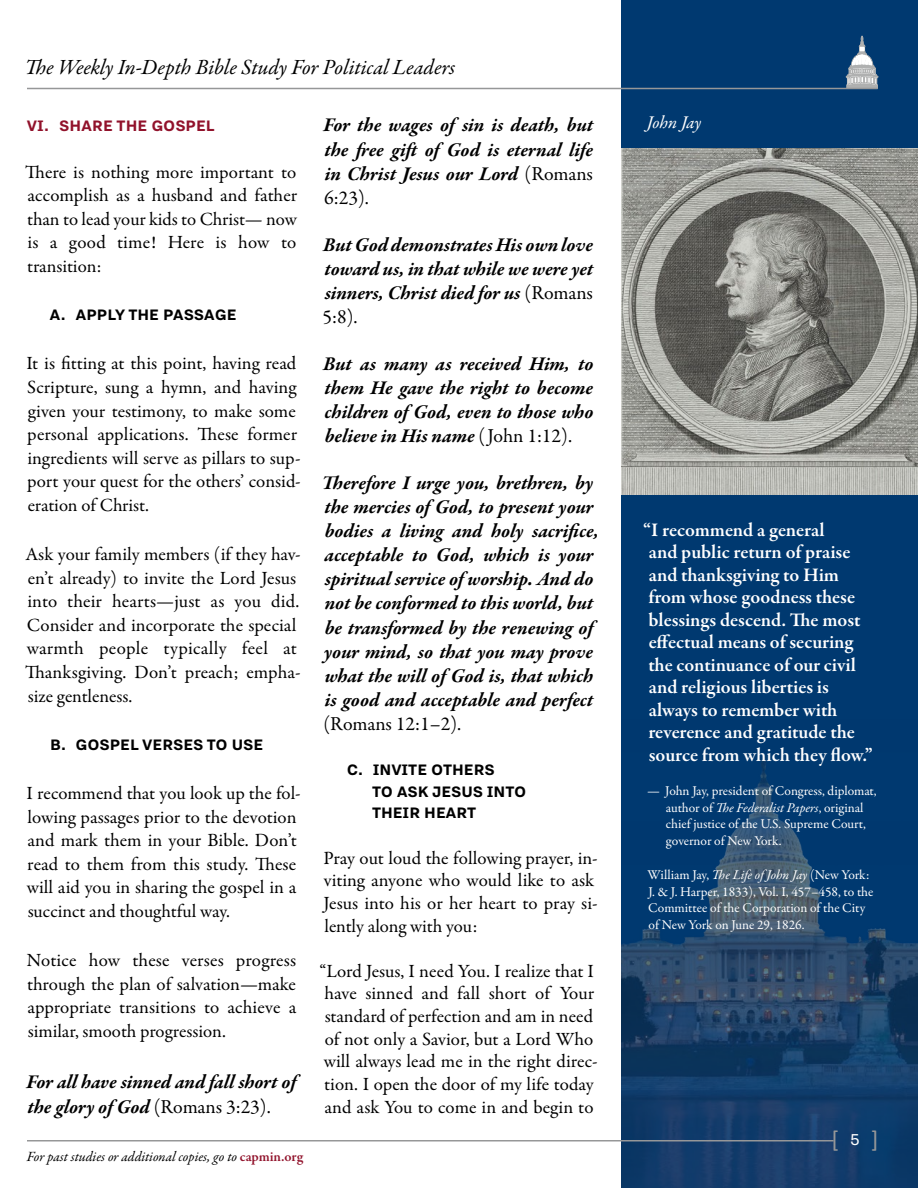
<style>
.page{position:relative;width:918px;height:1188px;background:#fff}
.page>*{position:absolute;margin:0;border:0;box-sizing:border-box;transform-origin:0 0}
.t1{font:24px "Calibri";color:#969798}
.t2{font:italic 21.75px "Garamond Premr Pro";letter-spacing:-.005em;color:#000}
.Scripture_Bold_Italic{font:italic 700 19.8px/24.2px "Garamond Premr Pro";letter-spacing:-.005em;color:#000}
.Body{font:italic 700 19.8px/24.2px "Garamond Premr Pro";letter-spacing:-.005em;color:#000;text-align:justify}
.t3{font:600 19.5px/22.5px "Garamond Premr Pro";letter-spacing:-.005em;color:#fff}
.Body-2{font:18.75px/23.5px "Garamond Premr Pro";color:#000}
.t4{font:700 18.75px/21.9px "Nitti Grotesk";color:#000}
.t5{font:700 18.75px "Nitti Grotesk";color:#91122b}
.Name{font:italic 18px "Garamond Premr Pro";letter-spacing:-.015em;color:#fff}
.t6{font:italic 14.1px "Garamond Premr Pro";letter-spacing:-.005em;color:#000}
.Source{font:13.5px/16.5px "Garamond Premr Pro";color:#fff}
.Attribution{font:13.5px/16.5px "Garamond Premr Pro";letter-spacing:-.005em;color:#fff}
.s1{font-weight:400;font-style:normal}
.s2{font-weight:600;font-style:normal;color:#91122b}
.s3{font-style:italic}
.s4{font-family:"Nitti Grotesk";font-size:19.5px;color:#fff}
</style>
<div class="page">
<img style="left:621px;top:0;width:297px;height:1188px">
<hr style="left:27px;top:1140px;width:807px;height:2px;background:#969798">
<svg style="left:846px;top:36px;width:32px;height:52px;background:#738ba3"></svg>
<hr style="left:27px;top:88px;width:851px;height:1px;background:#969798">
<img style="left:621px;top:148px;width:297px;height:347px">
<p class="t2" style="left:25px;top:54px;width:432px">The Weekly In-Depth Bible Study For Political Leaders</p>
<p class="t5" style="left:27px;top:116px;width:189px">VI. SHARE THE GOSPEL</p>
<p class="Body-2" style="left:25px;top:160px;width:274px;text-align:justify">There is nothing more important to accomplish as a husband and father than to lead your kids to Christ— now is a good time! Here is how to transition:</p>
<p class="t4" style="left:49px;top:303px;width:189px">A. APPLY THE PASSAGE</p>
<p class="Body-2" style="left:27px;top:352px;width:276px">It is fitting at this point, having read Scripture, sung a hymn, and having given your testimony, to make some personal applications. These former ingredients will serve as pillars to sup&shy;port your quest for the others’ consid&shy;eration of Christ.</p>
<p class="Body-2" style="left:25px;top:543px;width:277px">Ask your family members (if they hav&shy;en’t already) to invite the Lord Jesus into their hearts—just as you did.<br>Consider and incorporate the special warmth people typically feel at Thanksgiving. Don’t preach; empha&shy;size gentleness.</p>
<p class="t4" style="left:50px;top:733px;width:215px">B. GOSPEL VERSES TO USE</p>
<p class="Body-2" style="left:27px;top:782px;width:276px">I recommend that you look up the fol&shy;lowing passages prior to the devotion and mark them in your Bible. Don’t read to them from this study. These will aid you in sharing the gospel in a succinct and thoughtful way.</p>
<p class="Body-2" style="left:27px;top:949px;width:271px;text-align:justify">Notice how these verses progress through the plan of salvation—make appropriate transitions to achieve a similar, smooth progression.</p>
<p class="Scripture_Bold_Italic" style="left:26px;top:1070px;width:271px;line-height:25px">For all have sinned and fall short of the glory of God <span class="s1">(Romans 3:23).</span></p>
<p class="t6" style="left:27px;top:1148px;width:278px">For past studies or additional copies, go to <span class="s2">capmin.org</span></p>
<p class="Body" style="left:323px;top:114px;width:271px">For the wages of sin is death, but the free gift of God is eternal life in Christ Jesus our Lord <span class="s1">(Romans 6:23).</span></p>
<p class="Scripture_Bold_Italic" style="left:323px;top:233px;width:272px;text-align:justify">But God demonstrates His own love toward us, in that while we were yet sinners, Christ died for us <span class="s1">(Romans 5:8).</span></p>
<p class="Scripture_Bold_Italic" style="left:323px;top:352px;width:272px;text-align:justify">But as many as received Him, to them He gave the right to become children of God, even to those who believe in His name <span class="s1">(John 1:12).</span></p>
<p class="Scripture_Bold_Italic" style="left:322px;top:472px;width:278px">Therefore I urge you, brethren, by the mercies of God, to present your bodies a living and holy sacrifice, acceptable to God, which is your spiritual service of worship. And do not be conformed to this world, but be transformed by the renewing of your mind, so that you may prove what the will of God is, that which is good and acceptable and perfect <span class="s1">(Romans 12:1–2).</span></p>
<p class="t4" style="left:372px;top:758px;width:156px;text-indent:-25px">C. INVITE OTHERS<br>TO ASK JESUS INTO<br>THEIR HEART</p>
<p class="Body-2" style="left:323px;top:847px;width:276px;line-height:22.6px">Pray out loud the following prayer, in&shy;viting anyone who would like to ask Jesus into his or her heart to pray si&shy;lently along with you:</p>
<p class="Body-2" style="left:319px;top:960px;width:280px;line-height:22.6px">“Lord Jesus, I need You. I realize that I have sinned and fall short of Your standard of perfection and am in need of not only a Savior, but a Lord Who will always lead me in the right direc&shy;tion. I open the door of my life today and ask You to come in and begin to</p>
<p class="Name" style="left:647px;top:111px;width:56px">John Jay</p>
<p class="t3" style="left:643px;top:519px;width:231px">“I recommend a general<br>and public return of praise and thanksgiving to Him from whose goodness these blessings descend. The most effectual means of securing the continuance of our civil and religious liberties is always to remember with reverence and gratitude the source from which they flow.”</p>
<p class="Attribution" style="left:666px;top:783px;width:212px;text-indent:-19px">— John Jay, president of Congress, diplomat, author of <span class="s3">The Federalist Papers</span>, original chief justice of the U.S. Supreme Court, governor of New York.</p>
<p class="Source" style="left:647px;top:867px;width:228px">William Jay, <span class="s3">The Life of John Jay</span> (New York:<br>J. &amp; J. Harper, 1833), Vol. I, 457–458, to the Committee of the Corporation of the City of New York on June 29, 1826.</p>
<p class="t1" style="left:831px;top:1122px;width:49px">[ <span class="s4">5</span> ]</p>
</div>
